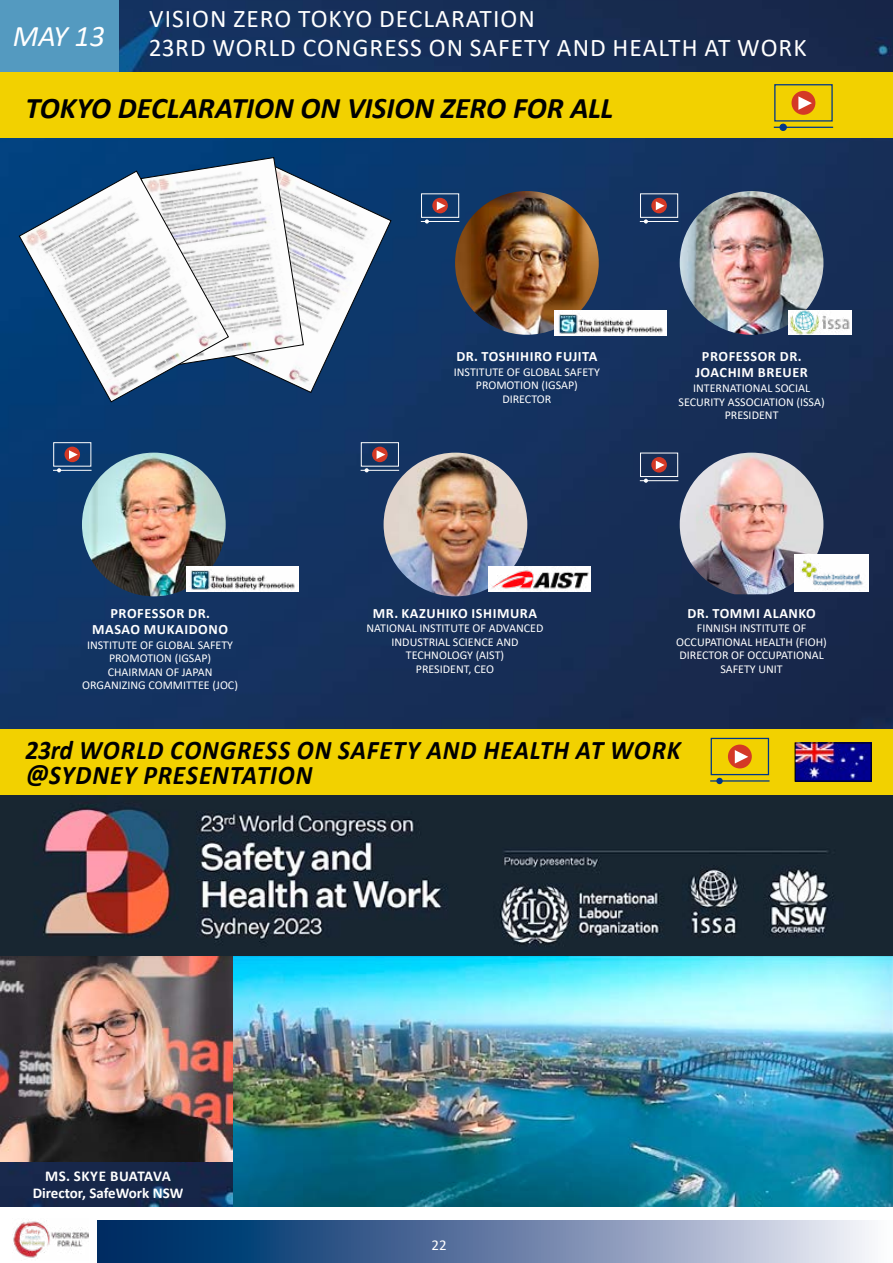
<style>
.page{position:relative;width:893px;height:1263px;background:#fff}
.page>*{position:absolute;margin:0;border:0;box-sizing:border-box;transform-origin:0 0}
.t1{font:italic 700 30px "Calibri";color:#000}
.t2{font:italic 30px "Calibri";color:#fff}
.t3{font:italic 700 27px/25.5px "Calibri";letter-spacing:.035em;color:#000;scale:.94 1}
.t4{font:25.5px/28.5px "Calibri";letter-spacing:.04em;color:#fff}
.t5{font:700 15px/16.5px "Calibri";color:#fff;text-align:center}
.t6{font:15px "Calibri";color:#fff}
.t7{font:700 14.25px/16.5px "Calibri";letter-spacing:.04em;color:#fff;text-align:center}
.t8{font:12px/13.5px "Calibri";color:#fff;text-align:center}
</style>
<div class="page">
<img style="left:0;top:0;width:893px;height:1206px">
<div style="left:0;top:0;width:119px;height:72px;background:#549ac0"></div>
<img style="left:13px;top:1220px;width:75px;height:38px">
<svg style="left:98px;top:1220px;width:771px;height:43px;background:#647fa5"></svg>
<div style="left:0;top:72px;width:893px;height:66px;background:#f2d100"></div>
<div style="left:0;top:729px;width:893px;height:66px;background:#f2d100"></div>
<svg style="left:229px;top:163px;width:162px;height:230px"></svg>
<svg style="left:141px;top:157px;width:163px;height:209px"></svg>
<svg style="left:19px;top:171px;width:210px;height:231px"></svg>
<img style="left:455px;top:191px;width:144px;height:144px;border-radius:72px">
<img style="left:554px;top:310px;width:112px;height:26px">
<img style="left:680px;top:191px;width:143px;height:144px;border-radius:72px">
<img style="left:788px;top:310px;width:63px;height:25px">
<img style="left:680px;top:453px;width:143px;height:141px">
<img style="left:82px;top:453px;width:144px;height:143px;border-radius:72px">
<img style="left:186px;top:566px;width:113px;height:26px">
<img style="left:794px;top:555px;width:74px;height:37px">
<img style="left:384px;top:453px;width:143px;height:143px;border-radius:72px">
<img style="left:488px;top:567px;width:103px;height:25px">
<img style="left:0;top:795px;width:893px;height:161px">
<img style="left:0;top:956px;width:234px;height:206px">
<img style="left:234px;top:956px;width:659px;height:250px">
<img style="left:797px;top:745px;width:72px;height:34px">
<div style="left:728px;top:744px;width:24px;height:24px;background:#d43926;border-radius:50%"></div>
<svg style="left:735px;top:750px;width:13px;height:13px"></svg>
<div style="left:711px;top:738px;width:58px;height:37px;border:1px solid #00368a"></div>
<hr style="left:710px;top:780px;width:59px;height:2px;background:#00368a">
<div style="left:716px;top:778px;width:7px;height:6px;background:#00368a;border-radius:50%"></div>
<svg style="left:651px;top:198px;width:16px;height:15px"></svg>
<svg style="left:656px;top:201px;width:9px;height:9px"></svg>
<div style="left:640px;top:193px;width:38px;height:25px;border:1px solid #fff"></div>
<hr style="left:640px;top:221px;width:38px;height:1px;background:#fff">
<svg style="left:644px;top:219px;width:4px;height:5px"></svg>
<div style="left:791px;top:91px;width:24px;height:24px;background:#d43926;border-radius:50%"></div>
<svg style="left:798px;top:96px;width:14px;height:14px"></svg>
<div style="left:774px;top:84px;width:59px;height:38px;border:1px solid #00368a"></div>
<hr style="left:774px;top:127px;width:59px;height:1px;background:#00368a">
<div style="left:780px;top:124px;width:7px;height:7px;border:1px solid #00368a;border-radius:50%"></div>
<svg style="left:432px;top:198px;width:16px;height:15px"></svg>
<svg style="left:437px;top:201px;width:9px;height:9px"></svg>
<div style="left:421px;top:193px;width:38px;height:25px;border:1px solid #fff"></div>
<hr style="left:421px;top:221px;width:38px;height:1px;background:#fff">
<svg style="left:425px;top:219px;width:4px;height:5px"></svg>
<svg style="left:651px;top:457px;width:16px;height:15px"></svg>
<svg style="left:656px;top:461px;width:9px;height:8px"></svg>
<div style="left:640px;top:453px;width:38px;height:24px;border:1px solid #fff"></div>
<hr style="left:640px;top:480px;width:38px;height:1px;background:#fff">
<svg style="left:644px;top:479px;width:4px;height:4px"></svg>
<svg style="left:372px;top:447px;width:16px;height:15px"></svg>
<svg style="left:377px;top:450px;width:8px;height:9px"></svg>
<div style="left:361px;top:442px;width:38px;height:25px;border:1px solid #fff"></div>
<div style="left:65px;top:447px;width:15px;height:15px;background:#d43926;border-radius:50%"></div>
<svg style="left:69px;top:450px;width:9px;height:9px"></svg>
<div style="left:53px;top:442px;width:38px;height:25px;border:1px solid #fff"></div>
<hr style="left:53px;top:470px;width:39px;height:1px;background:#fff">
<svg style="left:57px;top:468px;width:4px;height:4px"></svg>
<hr style="left:361px;top:470px;width:38px;height:1px;background:#fff">
<svg style="left:365px;top:468px;width:4px;height:4px"></svg>
<h1 class="t2" style="left:13px;top:15px;width:94px">MAY 13</h1>
<h3 class="t4" style="left:149px;top:4px;width:659px">VISION ZERO TOKYO DECLARATION<br>23RD WORLD CONGRESS ON SAFETY AND HEALTH AT WORK</h3>
<h1 class="t1" style="left:26px;top:87px;width:589px">TOKYO DECLARATION ON VISION ZERO FOR ALL</h1>
<p class="t7" style="left:92px;top:604px;width:137px">PROFESSOR DR.<br>MASAO MUKAIDONO</p>
<p class="t8" style="left:82px;top:638px;width:157px">INSTITUTE OF GLOBAL SAFETY<br>PROMOTION (IGSAP)<br>CHAIRMAN OF JAPAN<br>ORGANIZING COMMITTEE (JOC)</p>
<p class="t7" style="left:456px;top:348px;width:143px">DR. TOSHIHIRO FUJITA</p>
<p class="t8" style="left:454px;top:365px;width:148px">INSTITUTE OF GLOBAL SAFETY<br>PROMOTION (IGSAP)<br>DIRECTOR</p>
<p class="t7" style="left:373px;top:604px;width:166px">MR. KAZUHIKO ISHIMURA</p>
<p class="t8" style="left:366px;top:621px;width:178px">NATIONAL INSTITUTE OF ADVANCED<br>INDUSTRIAL SCIENCE AND<br>TECHNOLOGY (AIST)<br>PRESIDENT, CEO</p>
<p class="t7" style="left:695px;top:348px;width:114px">PROFESSOR DR.<br>JOACHIM BREUER</p>
<p class="t8" style="left:678px;top:381px;width:148px">INTERNATIONAL SOCIAL<br>SECURITY ASSOCIATION (ISSA)<br>PRESIDENT</p>
<p class="t7" style="left:687px;top:604px;width:130px">DR. TOMMI ALANKO</p>
<p class="t8" style="left:676px;top:621px;width:152px">FINNISH INSTITUTE OF<br>OCCUPATIONAL HEALTH (FIOH)<br>DIRECTOR OF OCCUPATIONAL<br>SAFETY UNIT</p>
<h2 class="t3" style="left:26px;top:736px;width:699px">23rd WORLD CONGRESS ON SAFETY AND HEALTH AT WORK @SYDNEY PRESENTATION</h2>
<p class="t5" style="left:33px;top:1168px;width:152px">MS. SKYE BUATAVA<br>Director, SafeWork NSW</p>
<p class="t6" style="left:431px;top:1234px;width:17px">22</p>
</div>
